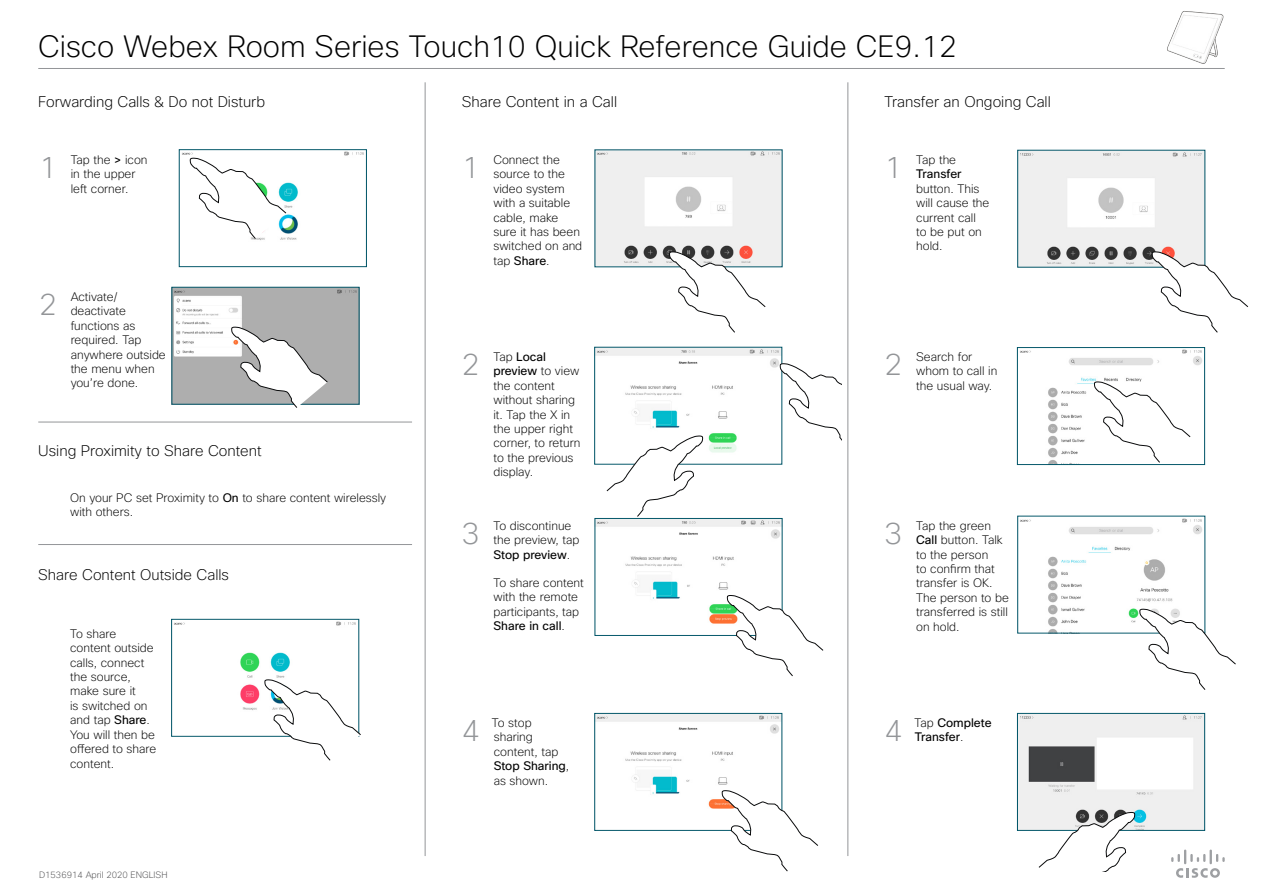
<style>
.page{position:relative;width:1263px;height:893px;background:#fff}
.page>*{position:absolute;margin:0;border:0;box-sizing:border-box;transform-origin:0 0}
.Subhead1{font:200 30px "Cisco Sans";color:#000}
.t1{font:200 30px "Cisco Sans";color:#939598}
.Subhead1-2{font:200 15px "Cisco Sans";color:#000}
.CartoonAnnotation{font:200 12px/14.4px "Cisco Sans";color:#000}
.CartoonAnnotation-2{font:12px/14.4px "Cisco Sans";color:#000}
.t2{font:200 9px "Cisco Sans";color:#4d4d4f}
.s1{font-weight:400}
.s2{font-weight:200}
</style>
<div class="page">
<img style="left:597px;top:349px;width:183px;height:104px">
<svg style="left:606px;top:435px;width:97px;height:82px"></svg>
<img style="left:182px;top:152px;width:182px;height:89px">
<div style="left:179px;top:150px;width:187px;height:117px;border:1px solid #005568"></div>
<img style="left:174px;top:621px;width:182px;height:90px">
<div style="left:172px;top:619px;width:187px;height:117px;border:1px solid #005568"></div>
<svg style="left:190px;top:157px;width:96px;height:82px"></svg>
<img style="left:174px;top:289px;width:183px;height:113px">
<div style="left:172px;top:287px;width:187px;height:117px;border:1px solid #005568"></div>
<svg style="left:231px;top:326px;width:97px;height:82px"></svg>
<svg style="left:264px;top:679px;width:97px;height:82px"></svg>
<img style="left:597px;top:715px;width:183px;height:94px">
<div style="left:595px;top:713px;width:187px;height:117px;border:1px solid #005568"></div>
<img style="left:597px;top:152px;width:183px;height:113px">
<svg style="left:669px;top:251px;width:97px;height:82px"></svg>
<svg style="left:722px;top:790px;width:96px;height:81px"></svg>
<img style="left:1019px;top:715px;width:184px;height:113px">
<div style="left:1017px;top:713px;width:188px;height:117px;border:1px solid #005568"></div>
<img style="left:1020px;top:152px;width:183px;height:113px">
<svg style="left:1152px;top:251px;width:96px;height:82px"></svg>
<img style="left:1020px;top:518px;width:182px;height:113px">
<svg style="left:1139px;top:608px;width:97px;height:82px"></svg>
<svg style="left:1038px;top:812px;width:97px;height:60px"></svg>
<img style="left:1020px;top:349px;width:182px;height:114px">
<div style="left:1017px;top:347px;width:188px;height:118px;border:1px solid #005568"></div>
<svg style="left:1094px;top:381px;width:96px;height:82px"></svg>
<hr style="left:425px;top:82px;width:1px;height:774px;background:#939598">
<svg style="left:1171px;top:849px;width:54px;height:29px"></svg>
<hr style="left:38px;top:68px;width:1187px;height:1px;background:#939598">
<hr style="left:38px;top:422px;width:374px;height:1px;background:#939598">
<hr style="left:38px;top:544px;width:374px;height:1px;background:#939598">
<div style="left:673px;top:512px;width:86px;height:15px;background:#fff"></div>
<img style="left:597px;top:520px;width:183px;height:104px">
<div style="left:595px;top:518px;width:187px;height:117px;border:1px solid #005568"></div>
<img style="left:1167px;top:11px;width:57px;height:53px">
<svg style="left:780px;top:363px;width:62px;height:81px"></svg>
<hr style="left:847px;top:82px;width:1px;height:774px;background:#939598">
<svg style="left:727px;top:595px;width:96px;height:81px"></svg>
<h1 class="Subhead1" style="left:38px;top:27px;width:920px">Cisco Webex Room Series Touch10 Quick Reference Guide CE9.12</h1>
<h1 class="Subhead1-2" style="left:38px;top:92px;width:228px">Forwarding Calls &amp; Do not Disturb</h1>
<h1 class="Subhead1-2" style="left:884px;top:92px;width:168px">Transfer an Ongoing Call</h1>
<h1 class="Subhead1-2" style="left:462px;top:92px;width:157px">Share Content in a Call</h1>
<p class="t1" style="left:39px;top:149px;width:20px">1</p>
<p class="CartoonAnnotation" style="left:71px;top:152px;width:78px">Tap the <span class="s1">&gt;</span> icon in the upper left corner.</p>
<p class="t1" style="left:39px;top:286px;width:20px">2</p>
<p class="CartoonAnnotation" style="left:71px;top:290px;width:97px">Activate/ deactivate functions as required. Tap anywhere outside the menu when you’re done.</p>
<h1 class="Subhead1-2" style="left:38px;top:441px;width:225px">Using Proximity to Share Content</h1>
<p class="CartoonAnnotation" style="left:70px;top:490px;width:318px">On your PC set Proximity to <span class="s1">On</span> to share content wirelessly with others.</p>
<h1 class="Subhead1-2" style="left:38px;top:565px;width:192px">Share Content Outside Calls</h1>
<p class="CartoonAnnotation" style="left:70px;top:626px;width:88px">To share content outside calls, connect the source, make sure it<br>is switched on and tap <span class="s1">Share</span>.<br>You will then be offered to share content.</p>
<p class="t2" style="left:39px;top:869px;width:130px">D1536914 April 2020 ENGLISH</p>
<p class="t1" style="left:462px;top:149px;width:19px">1</p>
<p class="CartoonAnnotation" style="left:493px;top:152px;width:90px">Connect the source to the video system with a suitable cable, make sure it has been switched on and tap <span class="s1">Share</span>.</p>
<p class="t1" style="left:884px;top:149px;width:19px">1</p>
<p class="CartoonAnnotation" style="left:916px;top:152px;width:75px">Tap the<br><span class="s1">Transfer </span>button. This will cause the current call<br>to be put on hold.</p>
<p class="t1" style="left:462px;top:346px;width:19px">2</p>
<p class="CartoonAnnotation" style="left:493px;top:349px;width:88px">Tap <span class="s1">Local preview</span> to view the content without sharing it. Tap the X in the upper right corner, to return to the previous display.</p>
<p class="t1" style="left:884px;top:346px;width:19px">2</p>
<p class="CartoonAnnotation" style="left:916px;top:349px;width:83px">Search for whom to call in the usual way.</p>
<p class="t1" style="left:462px;top:514px;width:19px">3</p>
<p class="CartoonAnnotation" style="left:493px;top:518px;width:88px">To discontinue the preview, tap<br><span class="s1">Stop preview</span>.</p>
<p class="CartoonAnnotation" style="left:493px;top:575px;width:92px">To share content with the remote participants, tap<br><span class="s1">Share in call</span>.</p>
<p class="t1" style="left:884px;top:514px;width:19px">3</p>
<p class="CartoonAnnotation" style="left:916px;top:518px;width:94px">Tap the green<br><span class="s1">Call</span> button. Talk to the person<br>to confirm that transfer is OK.<br>The person to be transferred is still on hold.</p>
<p class="t1" style="left:462px;top:711px;width:19px">4</p>
<p class="CartoonAnnotation-2" style="left:914px;top:715px;width:79px"><span class="s2">Tap</span> Complete<br>Transfer<span class="s2">.</span></p>
<p class="CartoonAnnotation" style="left:492px;top:715px;width:79px">To stop sharing content, tap<br><span class="s1">Stop Sharing</span>, as shown.</p>
<p class="t1" style="left:884px;top:711px;width:19px">4</p>
</div>
